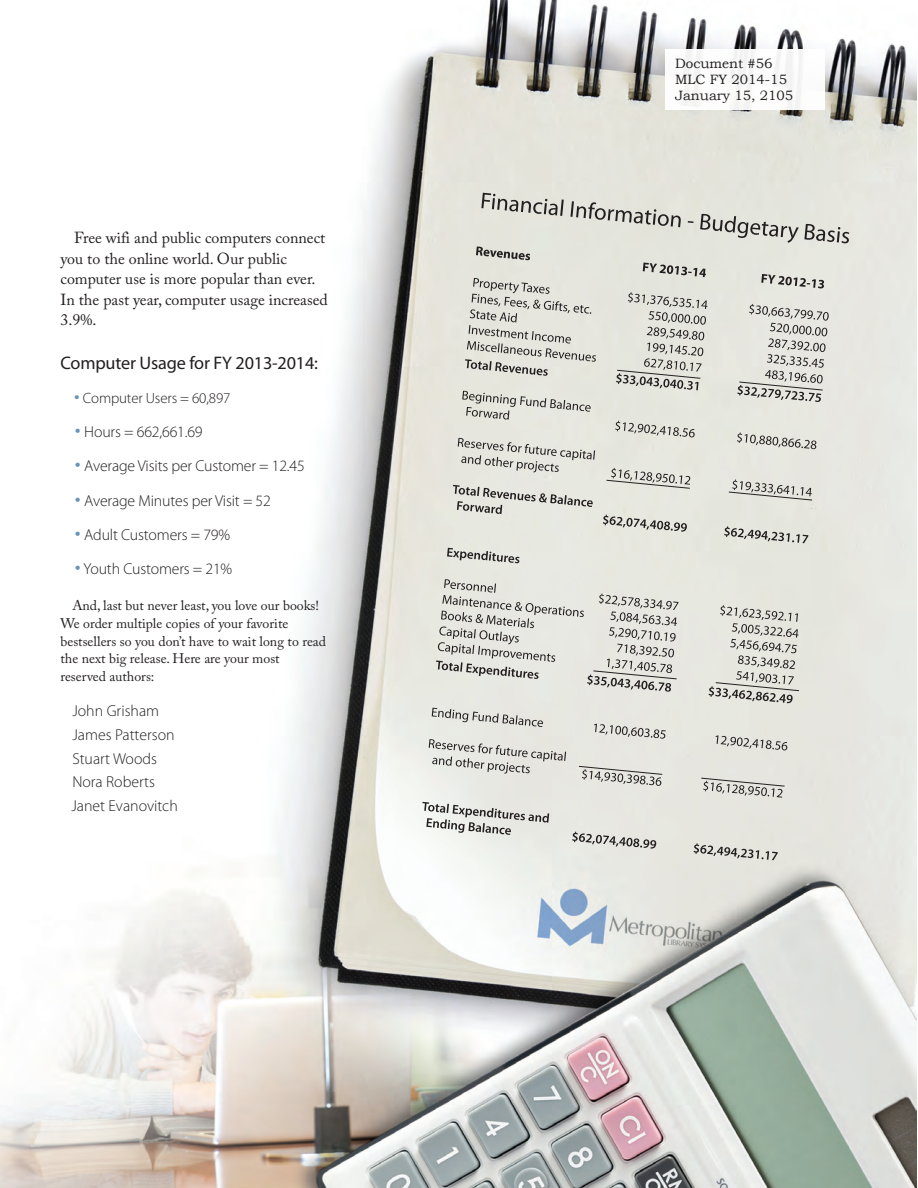
<style>
.page{position:relative;width:918px;height:1188px;background:#fff}
.page>*{position:absolute;margin:0;border:0;box-sizing:border-box;transform-origin:0 0}
.t1{font:18.15px "Myriad Pro";letter-spacing:-.01em;color:#231f20}
.t2{font:300 15.9px/23.7px "Myriad Pro";letter-spacing:-.01em;color:#231f20}
.t3{font:15.9px/20.5px "Adobe Caslon Pro";color:#231f20}
.t4{font:300 15px "Myriad Pro";letter-spacing:-.01em;color:#231f20}
.t5{font:13.8px/17.9px "Adobe Caslon Pro";color:#231f20}
.t6{font:13.5px "Bookman Old Style";color:#231f20}
.s1{font-size:22.35px;color:#6894b8}
.s2{font-size:23.7px;color:#6894b8}
</style>
<div class="page">
<img style="left:0;top:0;width:916px;height:1188px">
<svg style="left:447px;top:193px;width:402px;height:370px;background:#d9d9d1"></svg>
<svg style="left:422px;top:579px;width:378px;height:281px;background:#dadad4"></svg>
<div style="left:665px;top:50px;width:160px;height:60px;background:#fff"></div>
<p class="t3" style="left:60px;top:228px;width:269px;text-indent:14px">Free wifi and public computers connect you to the online world. Our public computer use is more popular than ever.<br>In the past year, computer usage increased<br>3.9%.</p>
<p class="t1" style="left:60px;top:352px;width:259px">Computer Usage for FY 2013-2014:</p>
<p class="t4" style="left:74px;top:389px;width:158px"><span class="s1">•</span> Computer Users = 60,897</p>
<p class="t2" style="left:75px;top:420px;width:129px"><span class="s2">•</span> Hours = 662,661.69</p>
<p class="t2" style="left:75px;top:454px;width:231px"><span class="s2">•</span> Average Visits per Customer = 12.45</p>
<p class="t2" style="left:75px;top:488px;width:197px"><span class="s2">•</span> Average Minutes per Visit = 52</p>
<p class="t2" style="left:75px;top:523px;width:157px"><span class="s2">•</span> Adult Customers = 79%</p>
<p class="t2" style="left:75px;top:557px;width:159px"><span class="s2">•</span> Youth Customers = 21%</p>
<p class="t5" style="left:60px;top:596px;width:267px;text-indent:12px">And, last but never least, you love our books!<br>We order multiple copies of your favorite bestsellers so you don’t have to wait long to read the next big release. Here are your most reserved authors:</p>
<p class="t2" style="left:71px;top:699px;width:108px">John Grisham<br>James Patterson<br>Stuart Woods<br>Nora Roberts<br>Janet Evanovitch</p>
<p class="t6" style="left:675px;top:55px;width:99px">Document #56</p>
<p class="t6" style="left:675px;top:71px;width:114px">MLC FY 2014-15</p>
<p class="t6" style="left:675px;top:87px;width:120px">January 15, 2105</p>
</div>
